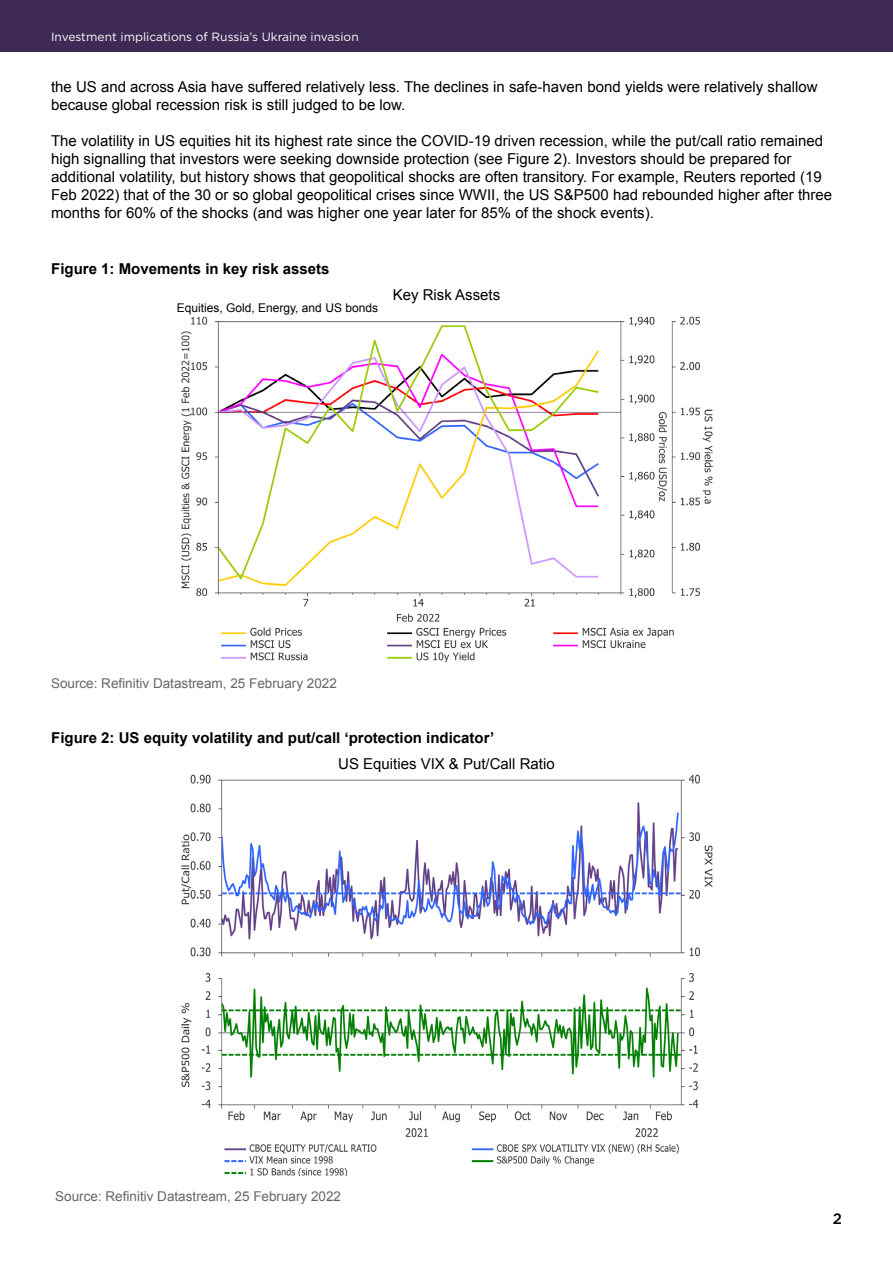
<style>
.page{position:relative;width:893px;height:1263px;background:#fff}
.page>*{position:absolute;margin:0;border:0;box-sizing:border-box;transform-origin:0 0}
.t1{font:15px/18px "Arial";color:#000}
.t2{font:700 15px "Arial";color:#000}
.t3{font:500 15px "Gotham";color:#000}
.t4{font:13.5px "Arial";color:#666}
.t5{font:12px "Gotham";color:#fff}
.t6{font:12px "Arial";color:#000}
</style>
<div class="page">
<div style="left:0;top:0;width:893px;height:51px;background:#3f2a56"></div>
<img style="left:181px;top:316px;width:532px;height:347px">
<img style="left:181px;top:774px;width:532px;height:402px">
<p class="t5" style="left:51px;top:30px;width:309px">Investment implications of Russia’s Ukraine invasion</p>
<p class="t1" style="left:51px;top:78px;width:768px">the US and across Asia have suffered relatively less. The declines in safe-haven bond yields were relatively shallow because global recession risk is still judged to be low.</p>
<p class="t1" style="left:51px;top:132px;width:783px">The volatility in US equities hit its highest rate since the COVID-19 driven recession, while the put/call ratio remained high signalling that investors were seeking downside protection (see Figure 2). Investors should be prepared for additional volatility, but history shows that geopolitical shocks are often transitory. For example, Reuters reported (19<br>Feb 2022) that of the 30 or so global geopolitical crises since WWII, the US S&amp;P500 had rebounded higher after three months for 60% of the shocks (and was higher one year later for 85% of the shock events).</p>
<p class="t2" style="left:51px;top:259px;width:280px">Figure 1: Movements in key risk assets</p>
<p class="t6" style="left:177px;top:300px;width:203px">Equities, Gold, Energy, and US bonds</p>
<p class="t1" style="left:393px;top:286px;width:109px">Key Risk Assets</p>
<p class="t4" style="left:51px;top:674px;width:287px">Source: Refinitiv Datastream, 25 February 2022</p>
<p class="t2" style="left:51px;top:728px;width:445px">Figure 2: US equity volatility and put/call ‘protection indicator’</p>
<p class="t1" style="left:338px;top:755px;width:218px">US Equities VIX &amp; Put/Call Ratio</p>
<p class="t4" style="left:55px;top:1187px;width:287px">Source: Refinitiv Datastream, 25 February 2022</p>
<p class="t3" style="left:833px;top:1209px;width:11px">2</p>
</div>
